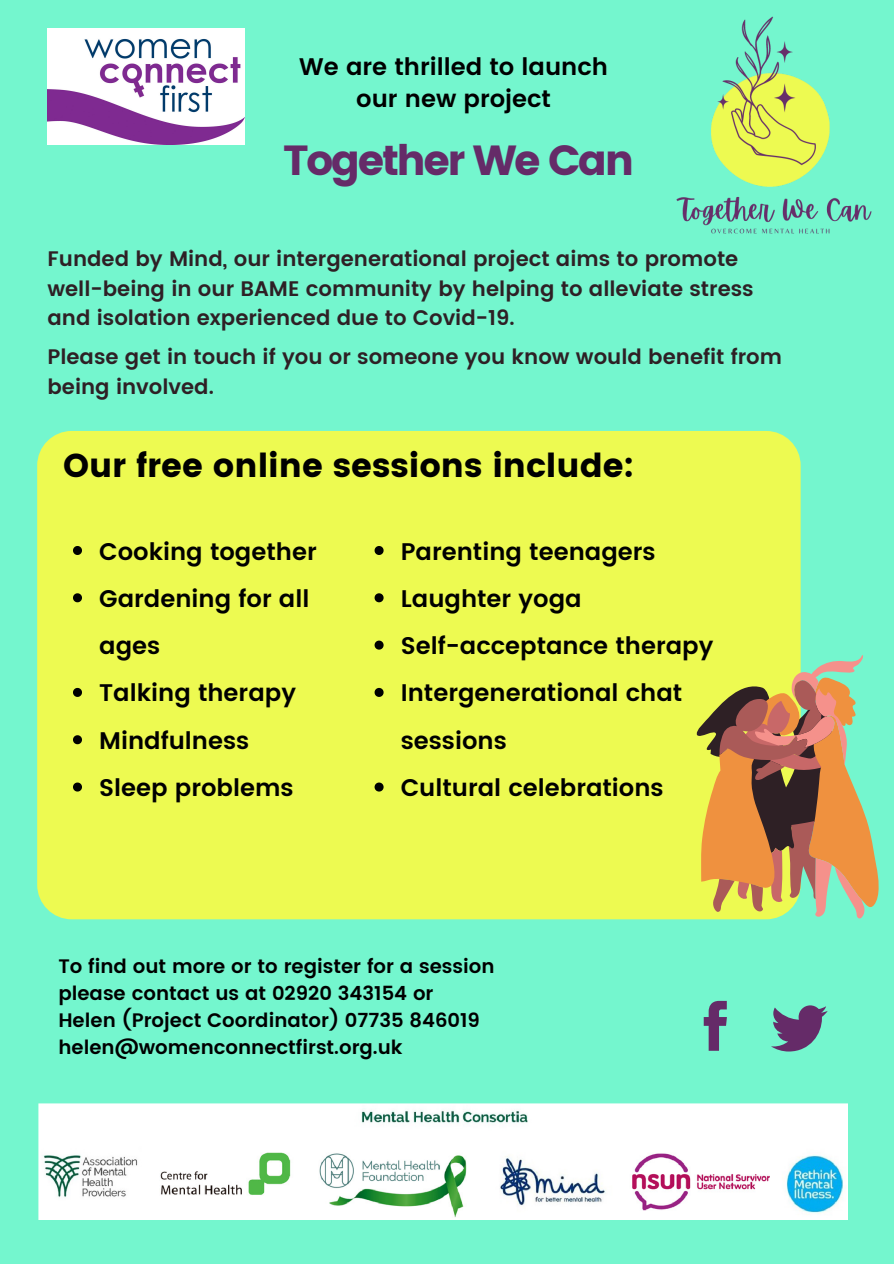
<style>
.page{position:relative;width:894px;height:1264px;background:#fff}
.page>*{position:absolute;margin:0;border:0;box-sizing:border-box;transform-origin:0 0}
.t1{font:42px "Poppins";letter-spacing:-.06em;color:#652b68}
.t2{font:33px "Poppins";color:#000}
.t3{font:600 24px/47.2px "Poppins";color:#000}
.t4{font:600 21px/29.2px "Poppins";color:#2e2025}
.t5{font:600 19.5px/27px "Poppins";color:#000}
</style>
<div class="page">
<div style="left:0;top:0;width:893px;height:1263px;background:#74f6ce"></div>
<svg style="left:703px;top:1000px;width:23px;height:50px"></svg>
<svg style="left:771px;top:1005px;width:56px;height:46px"></svg>
<img style="left:676px;top:16px;width:196px;height:218px">
<img style="left:47px;top:28px;width:197px;height:116px">
<div style="left:37px;top:431px;width:763px;height:488px;background:#edfa51;border-radius:34px"></div>
<svg style="left:73px;top:546px;width:9px;height:9px"></svg>
<svg style="left:73px;top:593px;width:9px;height:9px"></svg>
<svg style="left:73px;top:688px;width:9px;height:9px"></svg>
<svg style="left:73px;top:735px;width:9px;height:9px"></svg>
<svg style="left:73px;top:782px;width:9px;height:9px"></svg>
<svg style="left:374px;top:546px;width:9px;height:9px"></svg>
<svg style="left:374px;top:593px;width:9px;height:9px"></svg>
<svg style="left:374px;top:640px;width:9px;height:9px"></svg>
<svg style="left:374px;top:688px;width:9px;height:9px"></svg>
<svg style="left:374px;top:782px;width:9px;height:9px"></svg>
<svg style="left:696px;top:655px;width:182px;height:263px"></svg>
<img style="left:39px;top:1103px;width:808px;height:116px">
<p class="t3" style="left:299px;top:50px;width:310px;line-height:32.7px;text-align:center">We are thrilled to launch our new project</p>
<h1 class="t1" style="left:283px;top:136px;width:352px">Together We Can</h1>
<p class="t4" style="left:47px;top:244px;width:707px">Funded by Mind, our intergenerational project aims to promote well-being in our BAME community by helping to alleviate stress and isolation experienced due to Covid-19.</p>
<p class="t4" style="left:47px;top:342px;width:736px">Please get in touch if you or someone you know would benefit from being involved.</p>
<h2 class="t2" style="left:63px;top:446px;width:572px">Our free online sessions include:</h2>
<p class="t3" style="left:99px;top:527px;width:219px">Cooking together<br>Gardening for all ages<br>Talking therapy<br>Mindfulness<br>Sleep problems</p>
<p class="t3" style="left:400px;top:527px;width:314px">Parenting teenagers<br>Laughter yoga<br>Self-acceptance therapy<br>Intergenerational chat sessions<br>Cultural celebrations</p>
<p class="t5" style="left:58px;top:953px;width:437px">To find out more or to register for a session please contact us at 02920 343154 or Helen (Project Coordinator) 07735 846019 helen@womenconnectfirst.org.uk</p>
</div>
